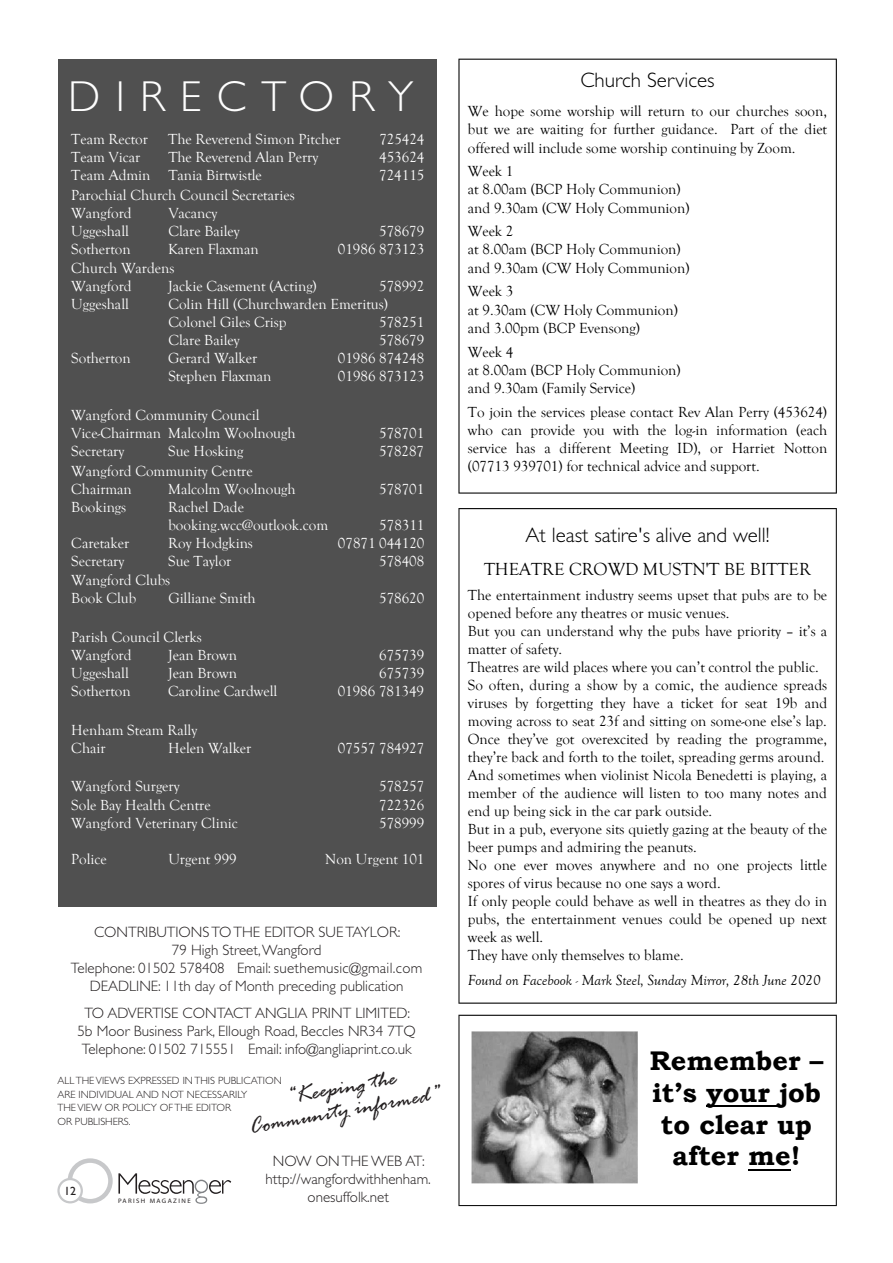
<style>
.page{position:relative;width:893px;height:1263px;background:#fff}
.page>*{position:absolute;margin:0;border:0;box-sizing:border-box;transform-origin:0 0}
.t1{font:300 43.5px "Gill Sans Std";letter-spacing:.35em;color:#fefefe}
.t2{font:700 27px/31.7px "Bookman Old Style";color:#000;text-align:center}
.t3{font:italic 24px/22.8px "Rage";color:#231f20;text-align:center}
.t4{font:300 21px "Gill Sans Std";color:#000}
.t5{font:18px "Goudy Old Style";color:#000}
.t6{font:15px/18px "Goudy Old Style";color:#000}
.t7{font:15px/18px "Goudy Old Style";color:#fff}
.t8{font:300 15px/18px "Gill Sans Std";color:#231f20;text-align:center}
.t9{font:italic 15px "Goudy Old Style";color:#000}
.t10{font:12px "Gill Sans Std";color:#231f20}
.t11{font:300 10.5px/13.5px "Gill Sans Std";color:#231f20}
.t12{font:300 6.45px "Gill Sans";letter-spacing:.21em;color:#231f20;scale:1.05 1}
</style>
<div class="page">
<div style="left:59px;top:60px;width:378px;height:847px;background:#505050"></div>
<svg style="left:458px;top:59px;width:379px;height:435px"></svg>
<svg style="left:458px;top:508px;width:379px;height:496px"></svg>
<svg style="left:458px;top:1015px;width:379px;height:191px"></svg>
<hr style="left:706px;top:1105px;width:73px;height:2px;background:#000">
<hr style="left:748px;top:1169px;width:43px;height:1px;background:#000">
<img style="left:471px;top:1032px;width:167px;height:152px">
<svg style="left:118px;top:1173px;width:113px;height:31px"></svg>
<div style="left:195px;top:1180px;width:12px;height:12px;background:#fff;border-radius:50%"></div>
<div style="left:195px;top:1180px;width:13px;height:13px;border:1px solid #808285;border-radius:50%"></div>
<div style="left:68px;top:1158px;width:45px;height:45px;border:4px solid #c7c8ca;border-radius:50%"></div>
<div style="left:59px;top:1179px;width:23px;height:23px;background:#fff;border-radius:50%"></div>
<div style="left:57px;top:1178px;width:26px;height:25px;border:2px solid #c7c8ca;border-radius:50%"></div>
<h1 class="t1" style="left:68px;top:72px;width:347px">DIRECTORY</h1>
<p class="t7" style="left:71px;top:130px;width:78px">Team Rector</p>
<p class="t7" style="left:168px;top:130px;width:174px">The Reverend Simon Pitcher</p>
<p class="t7" style="left:379px;top:130px;width:47px">725424</p>
<p class="t7" style="left:71px;top:148px;width:70px">Team Vicar</p>
<p class="t7" style="left:168px;top:148px;width:152px">The Reverend Alan Perry</p>
<p class="t7" style="left:379px;top:148px;width:47px">453624</p>
<p class="t7" style="left:71px;top:166px;width:192px">Team Admin Tania Birtwistle</p>
<p class="t7" style="left:379px;top:166px;width:47px">724115</p>
<p class="t7" style="left:71px;top:186px;width:225px">Parochial Church Council Secretaries<br>Wangford</p>
<p class="t7" style="left:168px;top:204px;width:50px">Vacancy</p>
<p class="t7" style="left:71px;top:222px;width:59px">Uggeshall</p>
<p class="t7" style="left:168px;top:222px;width:73px">Clare Bailey</p>
<p class="t7" style="left:379px;top:222px;width:47px">578679</p>
<p class="t7" style="left:71px;top:240px;width:61px">Sotherton</p>
<p class="t7" style="left:168px;top:240px;width:92px">Karen Flaxman</p>
<p class="t7" style="left:338px;top:240px;width:88px">01986 873123</p>
<p class="t7" style="left:71px;top:259px;width:105px">Church Wardens<br>Wangford</p>
<p class="t7" style="left:168px;top:277px;width:150px">Jackie Casement (Acting)</p>
<p class="t7" style="left:379px;top:277px;width:47px">578992</p>
<p class="t7" style="left:71px;top:295px;width:59px">Uggeshall</p>
<p class="t7" style="left:168px;top:295px;width:221px">Colin Hill (Churchwarden Emeritus)<br>Colonel Giles Crisp</p>
<p class="t7" style="left:379px;top:313px;width:47px">578251</p>
<p class="t7" style="left:168px;top:331px;width:73px">Clare Bailey</p>
<p class="t7" style="left:379px;top:331px;width:47px">578679</p>
<p class="t7" style="left:71px;top:349px;width:61px">Sotherton</p>
<p class="t7" style="left:168px;top:349px;width:91px">Gerard Walker</p>
<p class="t7" style="left:338px;top:349px;width:88px">01986 874248</p>
<p class="t7" style="left:168px;top:367px;width:105px">Stephen Flaxman</p>
<p class="t7" style="left:338px;top:367px;width:88px">01986 873123</p>
<p class="t7" style="left:71px;top:406px;width:226px">Wangford Community Council<br>Vice-Chairman Malcolm Woolnough</p>
<p class="t7" style="left:379px;top:424px;width:47px">578701</p>
<p class="t7" style="left:71px;top:442px;width:55px">Secretary</p>
<p class="t7" style="left:168px;top:442px;width:77px">Sue Hosking</p>
<p class="t7" style="left:379px;top:442px;width:47px">578287</p>
<p class="t7" style="left:71px;top:462px;width:183px">Wangford Community Centre<br>Chairman</p>
<p class="t7" style="left:168px;top:480px;width:129px">Malcolm Woolnough</p>
<p class="t7" style="left:379px;top:480px;width:47px">578701</p>
<p class="t7" style="left:71px;top:498px;width:56px">Bookings</p>
<p class="t7" style="left:168px;top:498px;width:162px">Rachel Dade booking.wcc@outlook.com</p>
<p class="t7" style="left:379px;top:516px;width:47px">578311</p>
<p class="t7" style="left:71px;top:534px;width:60px">Caretaker</p>
<p class="t7" style="left:168px;top:534px;width:86px">Roy Hodgkins</p>
<p class="t7" style="left:338px;top:534px;width:88px">07871 044120</p>
<p class="t7" style="left:71px;top:552px;width:55px">Secretary</p>
<p class="t7" style="left:168px;top:552px;width:65px">Sue Taylor</p>
<p class="t7" style="left:379px;top:552px;width:47px">578408</p>
<p class="t7" style="left:71px;top:571px;width:101px">Wangford Clubs<br>Book Club</p>
<p class="t7" style="left:168px;top:589px;width:89px">Gilliane Smith</p>
<p class="t7" style="left:379px;top:589px;width:47px">578620</p>
<p class="t7" style="left:71px;top:628px;width:132px">Parish Council Clerks<br>Wangford</p>
<p class="t7" style="left:168px;top:646px;width:70px">Jean Brown</p>
<p class="t7" style="left:379px;top:646px;width:47px">675739</p>
<p class="t7" style="left:71px;top:664px;width:59px">Uggeshall</p>
<p class="t7" style="left:168px;top:664px;width:70px">Jean Brown</p>
<p class="t7" style="left:379px;top:664px;width:47px">675739</p>
<p class="t7" style="left:71px;top:682px;width:61px">Sotherton</p>
<p class="t7" style="left:168px;top:682px;width:111px">Caroline Cardwell</p>
<p class="t7" style="left:338px;top:682px;width:88px">01986 781349</p>
<p class="t7" style="left:71px;top:722px;width:127px">Henham Steam Rally<br>Chair</p>
<p class="t7" style="left:168px;top:740px;width:85px">Helen Walker</p>
<p class="t7" style="left:338px;top:740px;width:88px">07557 784927</p>
<p class="t7" style="left:71px;top:777px;width:110px">Wangford Surgery</p>
<p class="t7" style="left:379px;top:777px;width:47px">578257</p>
<p class="t7" style="left:71px;top:796px;width:141px">Sole Bay Health Centre</p>
<p class="t7" style="left:379px;top:796px;width:47px">722326</p>
<p class="t7" style="left:71px;top:814px;width:168px">Wangford Veterinary Clinic</p>
<p class="t7" style="left:379px;top:814px;width:47px">578999</p>
<p class="t7" style="left:71px;top:851px;width:37px">Police</p>
<p class="t7" style="left:168px;top:851px;width:70px">Urgent 999</p>
<p class="t7" style="left:325px;top:851px;width:101px">Non Urgent 101</p>
<p class="t8" style="left:71px;top:923px;width:353px">CONTRIBUTIONS TO THE EDITOR SUE TAYLOR:<br>79 High Street, Wangford<br>Telephone: 01502 578408 Email: suethemusic@gmail.com DEADLINE: 11th day of Month preceding publication</p>
<p class="t8" style="left:77px;top:1004px;width:340px">TO ADVERTISE CONTACT ANGLIA PRINT LIMITED:<br>5b Moor Business Park, Ellough Road, Beccles NR34 7TQ<br>Telephone: 01502 715551 Email: info@angliaprint.co.uk</p>
<p class="t11" style="left:57px;top:1074px;width:226px">ALL THE VIEWS EXPRESSED IN THIS PUBLICATION<br>ARE INDIVIDUAL AND NOT NECESSARILY<br>THE VIEW OR POLICY OF THE EDITOR<br>OR PUBLISHERS.</p>
<h3 class="t3" style="left:244px;top:1095px;width:195px;rotate:-10deg">“Keeping the<br>Community informed”</h3>
<p class="t8" style="left:266px;top:1152px;width:167px">NOW ON THE WEB AT: http://wangfordwithhenham.</p>
<p class="t10" style="left:64px;top:1184px;width:13px">12</p>
<p class="t12" style="left:118px;top:1196px;width:71px">PARISH MAGAZINE</p>
<p class="t8" style="left:308px;top:1188px;width:83px">onesuffolk.net</p>
<h3 class="t4" style="left:580px;top:68px;width:136px">Church Services</h3>
<p class="t6" style="left:468px;top:103px;width:361px;text-align:justify">We hope some worship will return to our churches soon, but we are waiting for further guidance. Part of the diet offered will include some worship continuing by Zoom.</p>
<p class="t6" style="left:468px;top:163px;width:223px">Week 1<br>at 8.00am (BCP Holy Communion) and 9.30am (CW Holy Communion)</p>
<p class="t6" style="left:468px;top:223px;width:223px">Week 2<br>at 8.00am (BCP Holy Communion) and 9.30am (CW Holy Communion)</p>
<p class="t6" style="left:468px;top:283px;width:211px">Week 3<br>at 9.30am (CW Holy Communion) and 3.00pm (BCP Evensong)</p>
<p class="t6" style="left:468px;top:343px;width:214px">Week 4<br>at 8.00am (BCP Holy Communion) and 9.30am (Family Service)</p>
<p class="t6" style="left:468px;top:403px;width:361px;text-align:justify">To join the services please contact Rev Alan Perry (453624) who can provide you with the log-in information (each service has a different Meeting ID), or Harriet Notton (07713 939701) for technical advice and support.</p>
<h3 class="t4" style="left:526px;top:523px;width:245px">At least satire's alive and well!</h3>
<p class="t5" style="left:484px;top:559px;width:328px">THEATRE CROWD MUSTN'T BE BITTER</p>
<p class="t6" style="left:468px;top:586px;width:361px">The entertainment industry seems upset that pubs are to be opened before any theatres or music venues.<br>But you can understand why the pubs have priority – it’s a matter of safety.<br>Theatres are wild places where you can’t control the public.<br>So often, during a show by a comic, the audience spreads viruses by forgetting they have a ticket for seat 19b and moving across to seat 23f and sitting on some-one else’s lap.<br>Once they’ve got overexcited by reading the programme, they’re back and forth to the toilet, spreading germs around.<br>And sometimes when violinist Nicola Benedetti is playing, a member of the audience will listen to too many notes and end up being sick in the car park outside.<br>But in a pub, everyone sits quietly gazing at the beauty of the beer pumps and admiring the peanuts.<br>No one ever moves anywhere and no one projects little spores of virus because no one says a word.<br>If only people could behave as well in theatres as they do in pubs, the entertainment venues could be opened up next week as well.<br>They have only themselves to blame.</p>
<p class="t9" style="left:468px;top:972px;width:354px">Found on Facebook - Mark Steel, Sunday Mirror, 28th June 2020</p>
<h2 class="t2" style="left:650px;top:1045px;width:175px">Remember – it’s your job to clear up after me!</h2>
</div>
